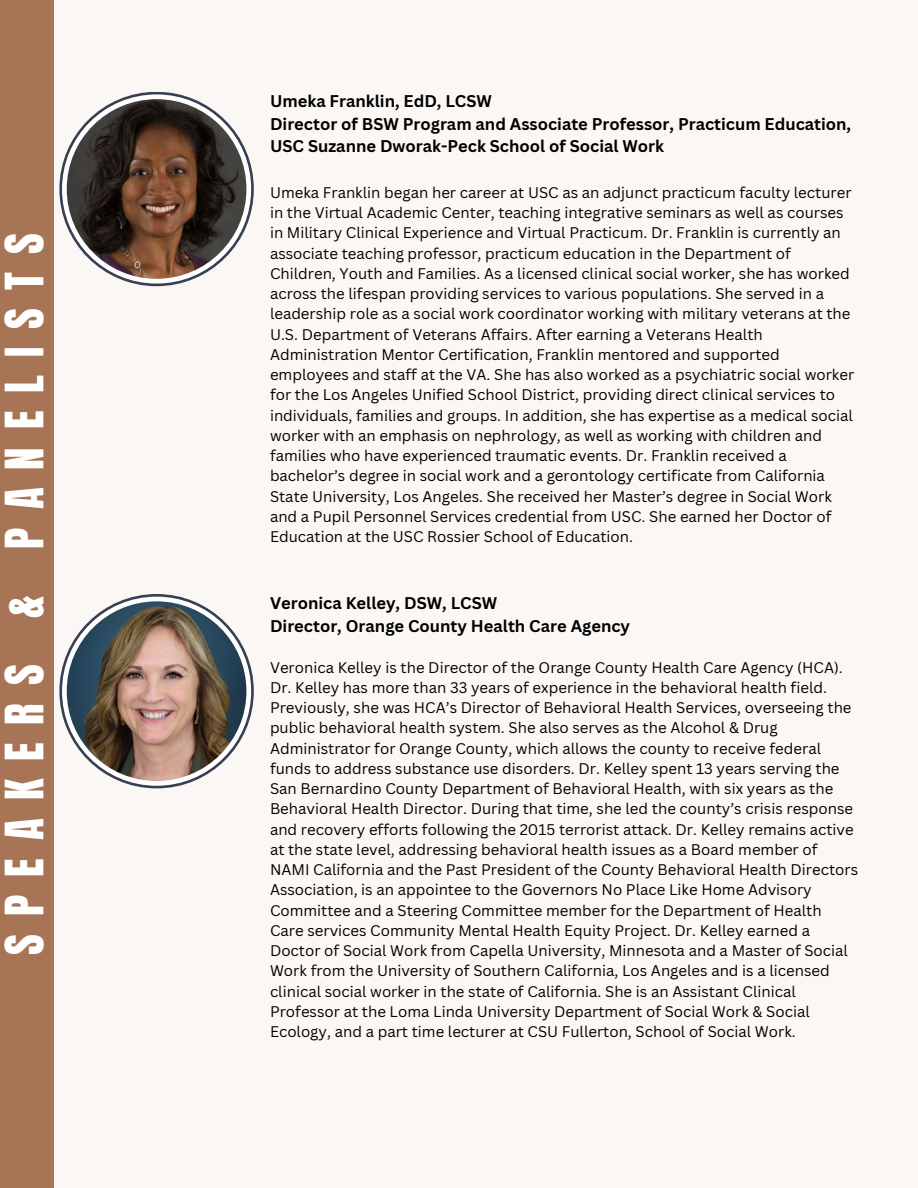
<style>
.page{position:relative;width:918px;height:1188px;background:#faf7f5}
.page>*{position:absolute;margin:0;border:0;box-sizing:border-box;transform-origin:0 0}
.t1{font:45px "Anton";letter-spacing:.4em;color:#fff}
.t2{font:700 16.5px/22.5px "Canva Sans";color:#000}
.t3{font:15px/20.2px "Canva Sans";color:#000}
</style>
<div class="page">
<div style="left:0;top:0;width:53px;height:1188px;background:#a87456"></div>
<svg style="left:59px;top:92px;width:195px;height:194px"></svg>
<svg style="left:62px;top:94px;width:189px;height:190px;fill:#fff"></svg>
<img style="left:67px;top:99px;width:179px;height:180px;border-radius:50%">
<svg style="left:59px;top:594px;width:195px;height:194px;background:#525768"></svg>
<svg style="left:62px;top:597px;width:189px;height:189px;fill:#fff"></svg>
<img style="left:67px;top:601px;width:179px;height:180px;border-radius:50%">
<p class="t1" style="left:-8px;top:955px;width:723px;rotate:-90deg">SPEAKERS &amp; PANELISTS</p>
<p class="t2" style="left:270px;top:89px;width:583px">Umeka Franklin, EdD, LCSW<br>Director of BSW Program and Associate Professor, Practicum Education,<br>USC Suzanne Dworak-Peck School of Social Work</p>
<p class="t3" style="left:270px;top:182px;width:586px">Umeka Franklin began her career at USC as an adjunct practicum faculty lecturer in the Virtual Academic Center, teaching integrative seminars as well as courses in Military Clinical Experience and Virtual Practicum. Dr. Franklin is currently an associate teaching professor, practicum education in the Department of Children, Youth and Families. As a licensed clinical social worker, she has worked across the lifespan providing services to various populations. She served in a leadership role as a social work coordinator working with military veterans at the U.S. Department of Veterans Affairs. After earning a Veterans Health Administration Mentor Certification, Franklin mentored and supported employees and staff at the VA. She has also worked as a psychiatric social worker for the Los Angeles Unified School District, providing direct clinical services to individuals, families and groups. In addition, she has expertise as a medical social worker with an emphasis on nephrology, as well as working with children and families who have experienced traumatic events. Dr. Franklin received a bachelor’s degree in social work and a gerontology certificate from California State University, Los Angeles. She received her Master’s degree in Social Work and a Pupil Personnel Services credential from USC. She earned her Doctor of Education at the USC Rossier School of Education.</p>
<p class="t2" style="left:270px;top:592px;width:362px">Veronica Kelley, DSW, LCSW<br>Director, Orange County Health Care Agency</p>
<p class="t3" style="left:270px;top:657px;width:590px">Veronica Kelley is the Director of the Orange County Health Care Agency (HCA).<br>Dr. Kelley has more than 33 years of experience in the behavioral health field.<br>Previously, she was HCA’s Director of Behavioral Health Services, overseeing the public behavioral health system. She also serves as the Alcohol &amp; Drug Administrator for Orange County, which allows the county to receive federal funds to address substance use disorders. Dr. Kelley spent 13 years serving the San Bernardino County Department of Behavioral Health, with six years as the Behavioral Health Director. During that time, she led the county’s crisis response and recovery efforts following the 2015 terrorist attack. Dr. Kelley remains active at the state level, addressing behavioral health issues as a Board member of NAMI California and the Past President of the County Behavioral Health Directors Association, is an appointee to the Governors No Place Like Home Advisory Committee and a Steering Committee member for the Department of Health Care services Community Mental Health Equity Project. Dr. Kelley earned a Doctor of Social Work from Capella University, Minnesota and a Master of Social Work from the University of Southern California, Los Angeles and is a licensed clinical social worker in the state of California. She is an Assistant Clinical Professor at the Loma Linda University Department of Social Work &amp; Social Ecology, and a part time lecturer at CSU Fullerton, School of Social Work.</p>
</div>
